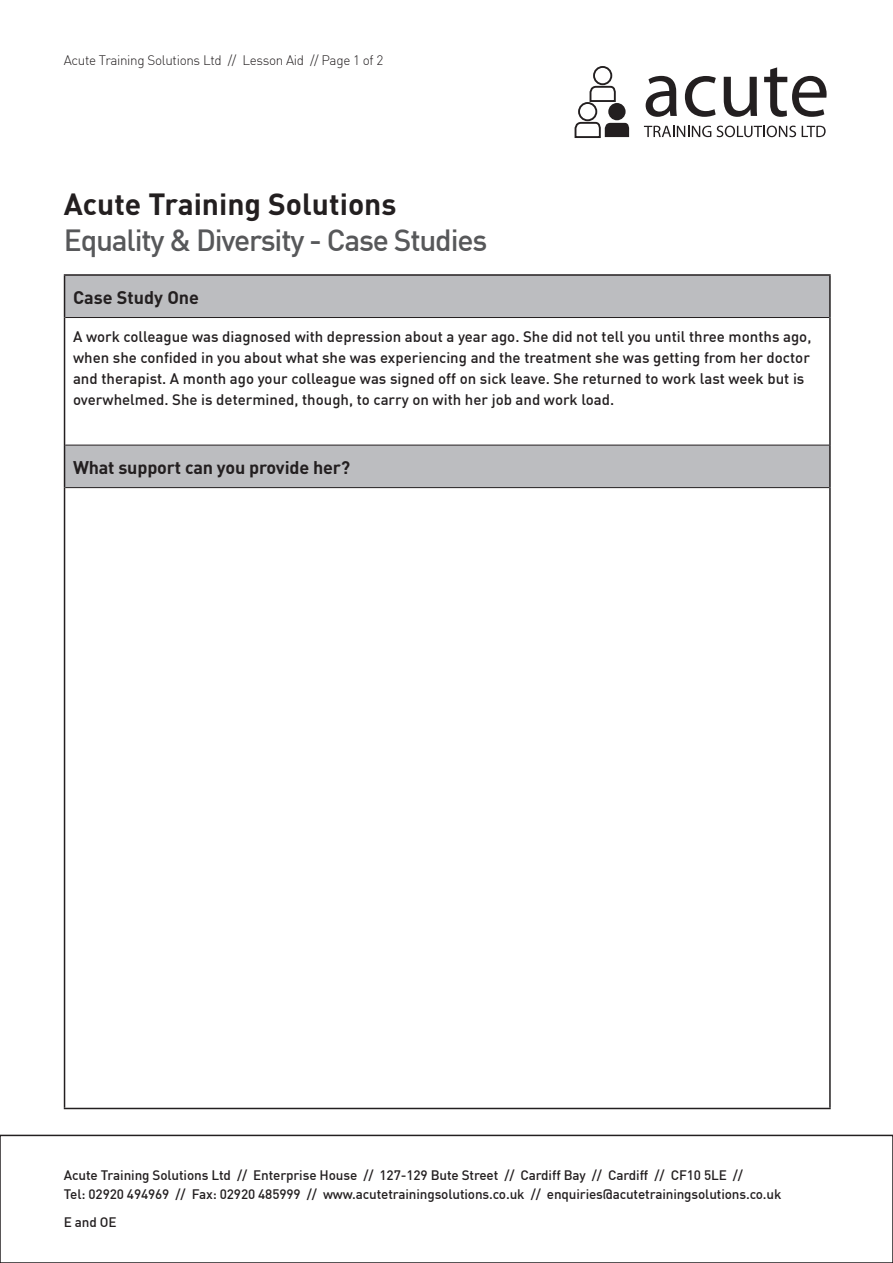
<style>
.page{position:relative;width:893px;height:1263px;background:#fff}
.page>*{position:absolute;margin:0;border:0;box-sizing:border-box;transform-origin:0 0}
.t1{font:500 30px "DIN";letter-spacing:-.04em;color:#57585a}
.t2{font:700 30px "DIN";color:#231f20}
.t3{font:700 18px "DIN";letter-spacing:-.01em;color:#231f20}
.t4{font:500 15px/21px "DIN";color:#231f20}
.t5{font:500 13.5px/19.5px "DIN";letter-spacing:-.01em;color:#231f20}
.t6{font:300 13.5px "DIN";letter-spacing:-.025em;color:#231f20}
</style>
<div class="page">
<div style="left:0;top:1135px;width:893px;height:128px;border:2px solid #231f20"></div>
<svg style="left:646px;top:76px;width:31px;height:41px"></svg>
<svg style="left:685px;top:76px;width:31px;height:41px"></svg>
<svg style="left:724px;top:77px;width:33px;height:40px"></svg>
<svg style="left:764px;top:67px;width:63px;height:50px"></svg>
<svg style="left:644px;top:126px;width:67px;height:11px"></svg>
<svg style="left:717px;top:126px;width:79px;height:11px"></svg>
<svg style="left:802px;top:126px;width:24px;height:11px"></svg>
<div style="left:608px;top:103px;width:18px;height:17px;background:#231f20;border-radius:50%"></div>
<svg style="left:574px;top:121px;width:55px;height:17px"></svg>
<div style="left:578px;top:102px;width:19px;height:19px;border:2px solid #231f20;border-radius:50%"></div>
<svg style="left:589px;top:85px;width:27px;height:18px"></svg>
<div style="left:593px;top:66px;width:19px;height:19px;border:2px solid #231f20;border-radius:50%"></div>
<svg style="left:65px;top:276px;width:764px;height:211px"></svg>
<hr style="left:65px;top:317px;width:764px;height:1px;background:#231f20">
<hr style="left:65px;top:445px;width:764px;height:1px;background:#231f20">
<hr style="left:65px;top:487px;width:764px;height:1px;background:#231f20">
<hr style="left:64px;top:274px;width:767px;height:2px;background:#231f20">
<hr style="left:64px;top:276px;width:1px;height:41px;background:#231f20">
<hr style="left:829px;top:276px;width:2px;height:41px;background:#231f20">
<hr style="left:64px;top:317px;width:1px;height:128px;background:#231f20">
<hr style="left:829px;top:317px;width:2px;height:128px;background:#231f20">
<hr style="left:64px;top:445px;width:1px;height:43px;background:#231f20">
<hr style="left:829px;top:445px;width:2px;height:43px;background:#231f20">
<hr style="left:64px;top:488px;width:1px;height:620px;background:#231f20">
<hr style="left:829px;top:488px;width:2px;height:620px;background:#231f20">
<hr style="left:64px;top:1108px;width:767px;height:1px;background:#231f20">
<p class="t6" style="left:64px;top:52px;width:321px">Acute Training Solutions Ltd // Lesson Aid // Page 1 of 2</p>
<h1 class="t2" style="left:64px;top:185px;width:334px">Acute Training Solutions</h1>
<h1 class="t1" style="left:64px;top:221px;width:425px">Equality &amp; Diversity - Case Studies</h1>
<p class="t3" style="left:73px;top:286px;width:128px">Case Study One</p>
<p class="t4" style="left:73px;top:325px;width:740px">A work colleague was diagnosed with depression about a year ago. She did not tell you until three months ago, when she confided in you about what she was experiencing and the treatment she was getting from her doctor and therapist. A month ago your colleague was signed off on sick leave. She returned to work last week but is overwhelmed. She is determined, though, to carry on with her job and work load.</p>
<p class="t3" style="left:73px;top:456px;width:279px">What support can you provide her?</p>
<p class="t5" style="left:64px;top:1164px;width:719px">Acute Training Solutions Ltd // Enterprise House // 127-129 Bute Street // Cardiff Bay // Cardiff // CF10 5LE //<br>Tel: 02920 494969 // Fax: 02920 485999 // www.acutetrainingsolutions.co.uk // enquiries@acutetrainingsolutions.co.uk</p>
<p class="t5" style="left:64px;top:1212px;width:54px">E and OE</p>
</div>
